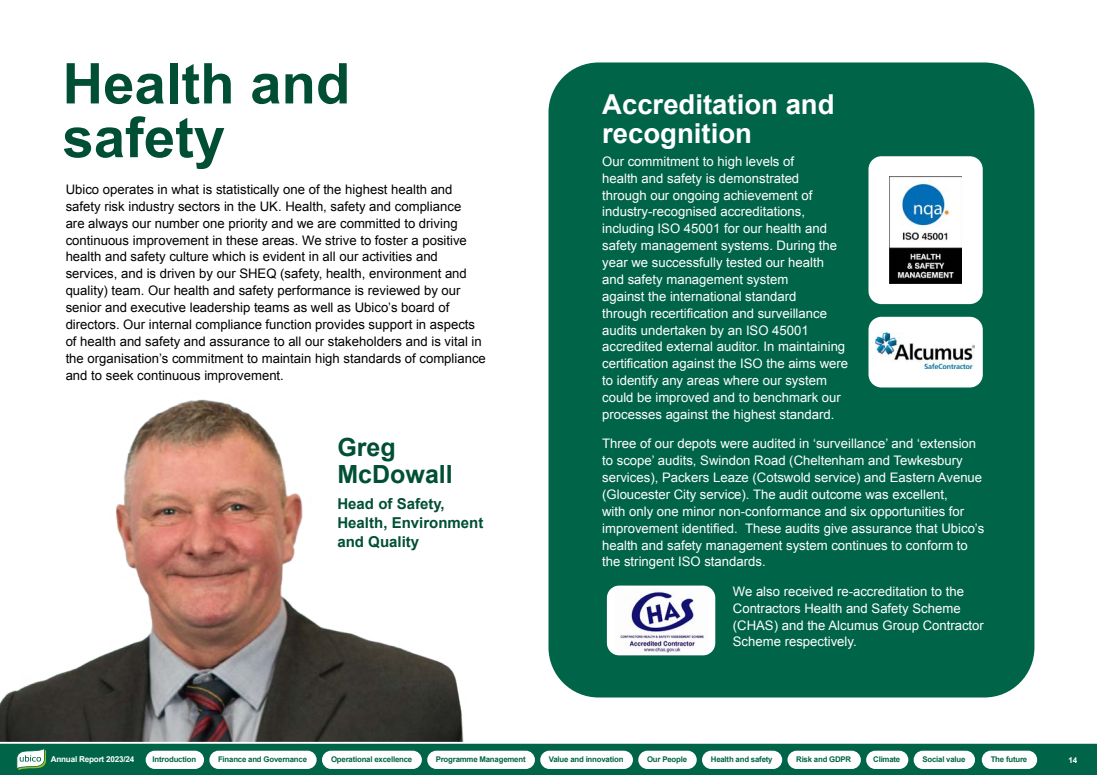
<style>
.page{position:relative;width:1097px;height:775px;background:#fff}
.page>*{position:absolute;margin:0;border:0;box-sizing:border-box;transform-origin:0 0}
.H1_Dark{font:700 56.25px/53.8px "Arial";color:#004f35}
.H2_Dark{font:700 27.5px/28.8px "Arial";color:#fff}
.t1{font:700 25px/27.5px "Arial";color:#004f35}
.t2{font:700 15px/18.8px "Arial";color:#004f35}
.t3{font:13.12px/16.9px "Arial";color:#fff}
.t4{font:13.12px/16.9px "Arial";color:#000}
.t5{font:700 8.12px "Arial";letter-spacing:-.025em;color:#fff}
.t6{font:700 7.81px "Arial";letter-spacing:-.025em;color:#006548}
</style>
<div class="page">
<img style="left:0;top:399px;width:464px;height:342px">
<div style="left:548px;top:62px;width:486px;height:636px;background:#006548;border-radius:50px"></div>
<div style="left:868px;top:156px;width:114px;height:148px;background:#fff;border-radius:13px"></div>
<div style="left:868px;top:317px;width:114px;height:71px;background:#fff;border-radius:13px"></div>
<div style="left:606px;top:586px;width:109px;height:69px;background:#fff;border-radius:12px"></div>
<img style="left:889px;top:177px;width:71px;height:107px">
<img style="left:875px;top:333px;width:99px;height:36px">
<img style="left:620px;top:588px;width:85px;height:64px">
<svg style="left:0;top:741px;width:1096px;height:34px;background:#22785f"></svg>
<svg style="left:16px;top:748px;width:30px;height:22px"></svg>
<div style="left:146px;top:751px;width:58px;height:18px;background:#fff;border-radius:9px"></div>
<div style="left:209px;top:751px;width:107px;height:18px;background:#fff;border-radius:9px"></div>
<div style="left:322px;top:751px;width:100px;height:18px;background:#fff;border-radius:9px"></div>
<div style="left:427px;top:751px;width:108px;height:18px;background:#fff;border-radius:9px"></div>
<div style="left:540px;top:751px;width:93px;height:18px;background:#fff;border-radius:9px"></div>
<div style="left:638px;top:751px;width:58px;height:18px;background:#fff;border-radius:9px"></div>
<div style="left:702px;top:751px;width:80px;height:18px;background:#fff;border-radius:9px"></div>
<div style="left:787px;top:751px;width:73px;height:18px;background:#fff;border-radius:9px"></div>
<div style="left:866px;top:751px;width:42px;height:18px;background:#fff;border-radius:9px"></div>
<div style="left:913px;top:751px;width:61px;height:18px;background:#fff;border-radius:9px"></div>
<div style="left:981px;top:751px;width:55px;height:18px;background:#fff;border-radius:9px"></div>
<h1 class="H1_Dark" style="left:62px;top:59px;width:289px">Health and safety</h1>
<p class="t4" style="left:66px;top:181px;width:421px">Ubico operates in what is statistically one of the highest health and safety risk industry sectors in the UK. Health, safety and compliance<br>are always our number one priority and we are committed to driving continuous improvement in these areas. We strive to foster a positive health and safety culture which is evident in all our activities and services, and is driven by our SHEQ (safety, health, environment and quality) team. Our health and safety performance is reviewed by our senior and executive leadership teams as well as Ubico’s board of directors. Our internal compliance function provides support in aspects of health and safety and assurance to all our stakeholders and is vital in the organisation’s commitment to maintain high standards of compliance and to seek continuous improvement.</p>
<p class="t1" style="left:337px;top:434px;width:117px">Greg<br>McDowall</p>
<p class="t2" style="left:337px;top:495px;width:147px">Head of Safety,<br>Health, Environment and Quality</p>
<h2 class="H2_Dark" style="left:602px;top:91px;width:234px">Accreditation and recognition</h2>
<p class="t3" style="left:602px;top:153px;width:247px">Our commitment to high levels of<br>health and safety is demonstrated<br>through our ongoing achievement of industry-recognised accreditations, including ISO 45001 for our health and safety management systems. During the year we successfully tested our health and safety management system<br>against the international standard<br>through recertification and surveillance audits undertaken by an ISO 45001 accredited external auditor. In maintaining certification against the ISO the aims were to identify any areas where our system could be improved and to benchmark our processes against the highest standard.</p>
<p class="t3" style="left:602px;top:435px;width:383px">Three of our depots were audited in ‘surveillance’ and ‘extension to scope’ audits, Swindon Road (Cheltenham and Tewkesbury services), Packers Leaze (Cotswold service) and Eastern Avenue (Gloucester City service). The audit outcome was excellent,<br>with only one minor non-conformance and six opportunities for improvement identified. These audits give assurance that Ubico’s health and safety management system continues to conform to the stringent ISO standards.</p>
<p class="t3" style="left:732px;top:583px;width:252px">We also received re-accreditation to the Contractors Health and Safety Scheme (CHAS) and the Alcumus Group Contractor Scheme respectively.</p>
<p class="t5" style="left:51px;top:754px;width:85px">Annual Report 2023/24</p>
<p class="t6" style="left:153px;top:754px;width:45px">Introduction</p>
<p class="t6" style="left:218px;top:754px;width:90px">Finance and Governance</p>
<p class="t6" style="left:331px;top:754px;width:83px">Operational excellence</p>
<p class="t6" style="left:435px;top:754px;width:91px">Programme Management</p>
<p class="t6" style="left:549px;top:754px;width:76px">Value and innovation</p>
<p class="t6" style="left:647px;top:754px;width:41px">Our People</p>
<p class="t6" style="left:710px;top:754px;width:63px">Health and safety</p>
<p class="t6" style="left:796px;top:754px;width:57px">Risk and GDPR</p>
<p class="t6" style="left:873px;top:754px;width:29px">Climate</p>
<p class="t6" style="left:922px;top:754px;width:45px">Social value</p>
<p class="t6" style="left:990px;top:754px;width:38px">The future</p>
<p class="t5" style="left:1068px;top:755px;width:10px">14</p>
</div>
